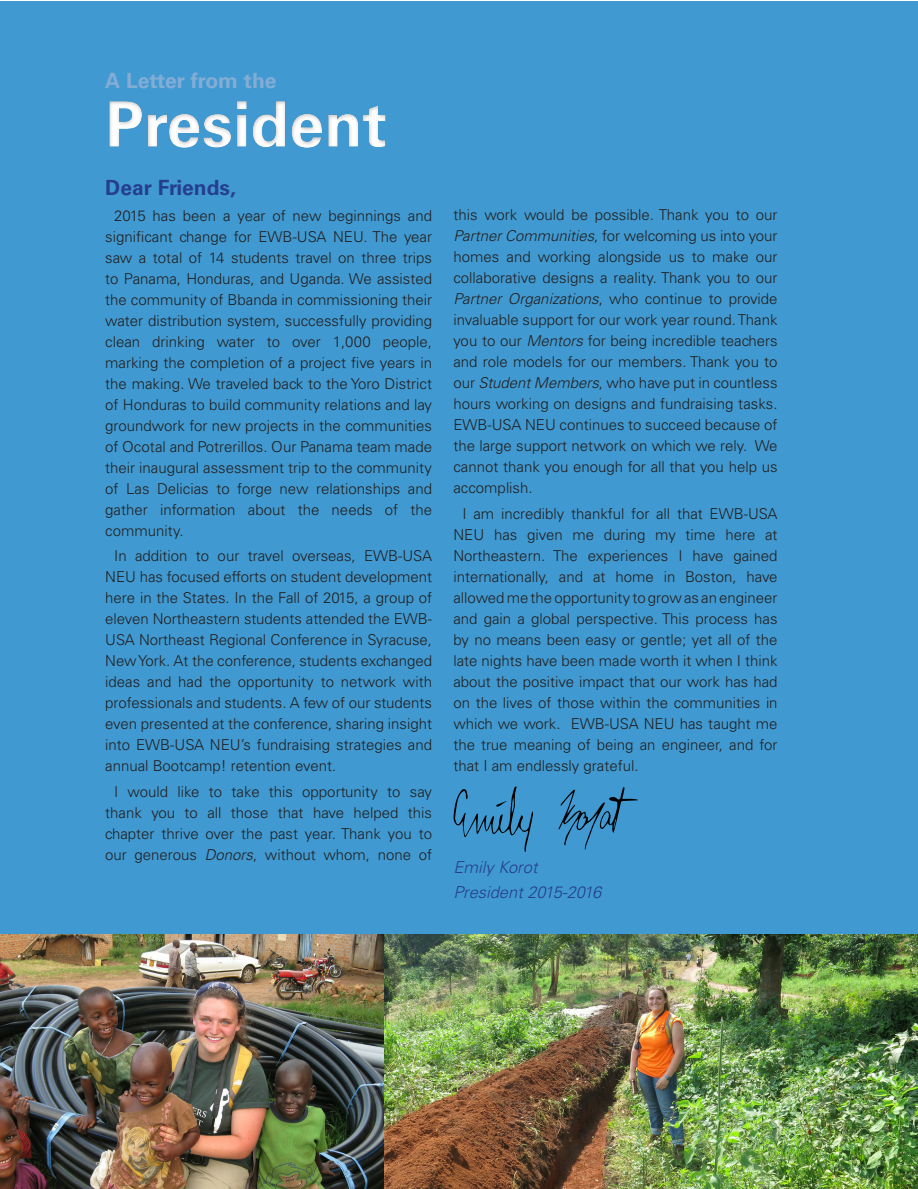
<style>
.page{position:relative;width:918px;height:1189px;background:#fff}
.page>*{position:absolute;margin:0;border:0;box-sizing:border-box;transform-origin:0 0}
.t1{font:700 63px "Univers LT Std";color:#fff}
.Paragraph_Style_1{font:700 21px "Univers LT Std";color:#84add6}
.Paragraph_Style_1-2{font:700 21px "Univers LT Std";color:#253f8e}
.Paragraph_Style_1-3{font:italic 300 16.5px "Univers LT Std";color:#253f8e}
.Paragraph_Style_1-4{font:300 15px/21px "Univers LT Std";color:#231f20;text-align:justify}
.s1{font-style:italic}
</style>
<div class="page">
<div style="left:0;top:1px;width:917px;height:1187px;background:#409ad1"></div>
<div style="left:93px;top:86px;width:357px;height:78px;background:#231f20;opacity:.3"></div>
<img style="left:0;top:934px;width:917px;height:254px">
<svg style="left:558px;top:787px;width:79px;height:62px"></svg>
<svg style="left:453px;top:786px;width:80px;height:66px"></svg>
<svg style="left:33px;top:1162px;width:9px;height:26px"></svg>
<svg style="left:893px;top:1162px;width:9px;height:26px"></svg>
<p class="Paragraph_Style_1" style="left:105px;top:68px;width:173px">A Letter from the</p>
<h1 class="t1" style="left:105px;top:87px;width:283px">President</h1>
<p class="Paragraph_Style_1-2" style="left:105px;top:175px;width:132px">Dear Friends,</p>
<p class="Paragraph_Style_1-4" style="left:105px;top:205px;width:328px;text-indent:9px">2015 has been a year of new beginnings and significant change for EWB-USA NEU. The year saw a total of 14 students travel on three trips to Panama, Honduras, and Uganda. We assisted the community of Bbanda in commissioning their water distribution system, successfully providing clean drinking water to over 1,000 people, marking the completion of a project five years in the making. We traveled back to the Yoro District of Honduras to build community relations and lay groundwork for new projects in the communities of Ocotal and Potrerillos. Our Panama team made their inaugural assessment trip to the community of Las Delicias to forge new relationships and gather information about the needs of the community.</p>
<p class="Paragraph_Style_1-4" style="left:105px;top:545px;width:328px;text-indent:9px">In addition to our travel overseas, EWB-USA NEU has focused efforts on student development here in the States. In the Fall of 2015, a group of eleven Northeastern students attended the EWB-USA Northeast Regional Conference in Syracuse, New York. At the conference, students exchanged ideas and had the opportunity to network with professionals and students. A few of our students even presented at the conference, sharing insight into EWB-USA NEU’s fundraising strategies and annual Bootcamp! retention event.</p>
<p class="Paragraph_Style_1-4" style="left:105px;top:781px;width:328px;text-align:center">I would like to take this opportunity to say thank you to all those that have helped this chapter thrive over the past year. Thank you to our generous <span class="s1">Donors</span>, without whom, none of</p>
<p class="Paragraph_Style_1-4" style="left:453px;top:204px;width:326px">this work would be possible. Thank you to our <span class="s1">Partner Communities</span>, for welcoming us into your homes and working alongside us to make our collaborative designs a reality. Thank you to our <span class="s1">Partner Organizations</span>, who continue to provide invaluable support for our work year round. Thank you to our <span class="s1">Mentors</span> for being incredible teachers and role models for our members. Thank you to our <span class="s1">Student Members</span>, who have put in countless hours working on designs and fundraising tasks.<br>EWB-USA NEU continues to succeed because of the large support network on which we rely. We cannot thank you enough for all that you help us accomplish.</p>
<p class="Paragraph_Style_1-4" style="left:453px;top:503px;width:326px;text-indent:9px">I am incredibly thankful for all that EWB-USA NEU has given me during my time here at Northeastern. The experiences I have gained internationally, and at home in Boston, have allowed me the opportunity to grow as an engineer and gain a global perspective. This process has by no means been easy or gentle; yet all of the late nights have been made worth it when I think about the positive impact that our work has had on the lives of those within the communities in which we work. EWB-USA NEU has taught me the true meaning of being an engineer, and for that I am endlessly grateful.</p>
<p class="Paragraph_Style_1-3" style="left:453px;top:857px;width:86px">Emily Korot</p>
<p class="Paragraph_Style_1-3" style="left:453px;top:882px;width:149px">President 2015-2016</p>
</div>
